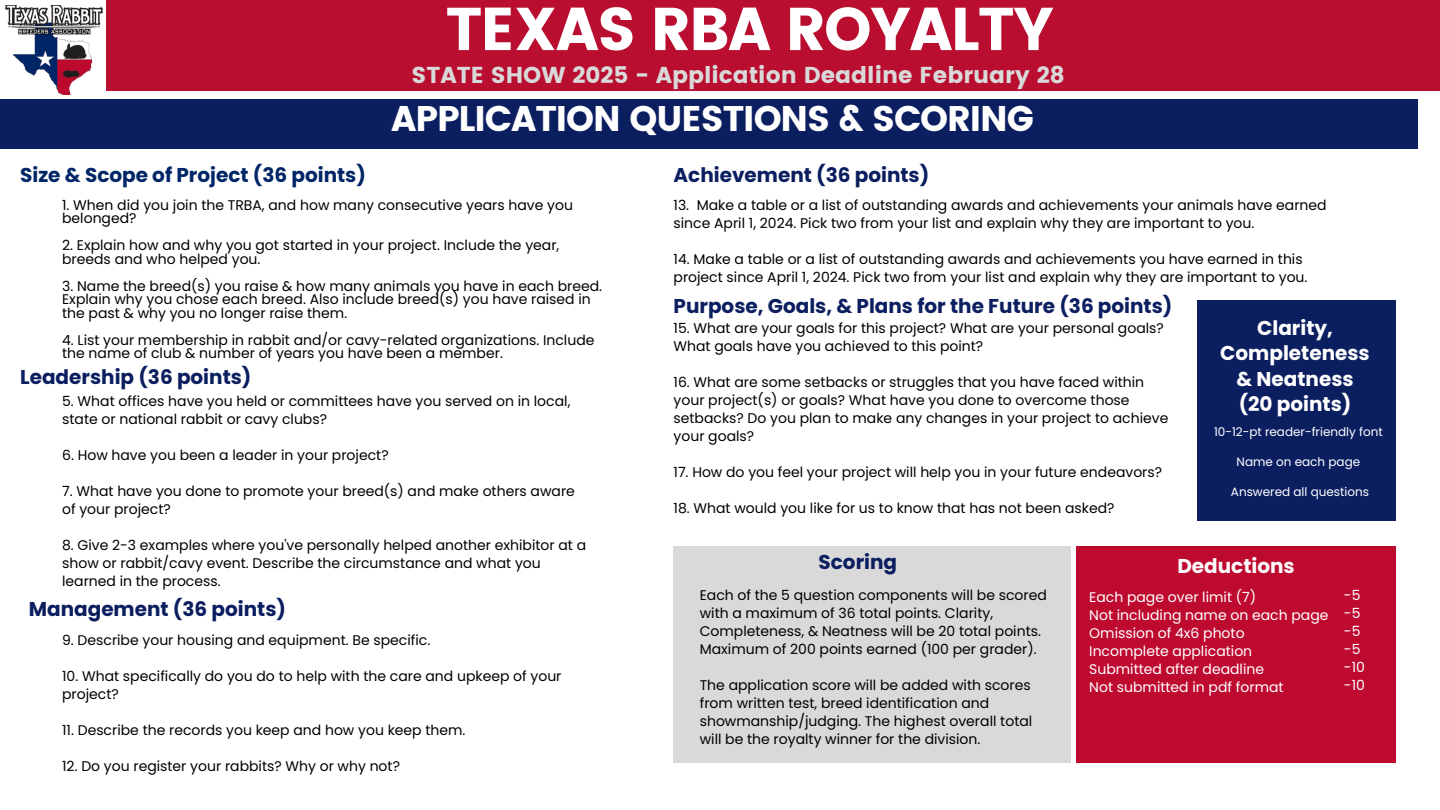
<style>
.page{position:relative;width:1440px;height:810px;background:#fff}
.page>*{position:absolute;margin:0;border:0;box-sizing:border-box;transform-origin:0 0}
.t1{font:60.4px "Poppins";letter-spacing:-.03em;color:#fff}
.t2{font:35.6px "Poppins";letter-spacing:-.03em;color:#fff}
.t3{font:23px "Poppins";color:#d9d9d9}
.t4{font:700 20px "Poppins";color:#0b1e60}
.t5{font:700 20px/25.5px "Poppins";color:#fff;text-align:center}
.t6{font:700 20px "Poppins";color:#002667}
.t7{font:700 20px "Poppins";color:#fbfbfb}
.t8{font:14px/18px "Poppins";color:#000}
.t9{font:14px/18px "Poppins";color:#fff}
.t10{font:12px "Poppins";color:#fff}
</style>
<div class="page">
<div style="left:0;top:99px;width:1417px;height:50px;background:#0b1e60"></div>
<div style="left:106px;top:0;width:1334px;height:90px;background:#b90e30"></div>
<div style="left:674px;top:547px;width:397px;height:216px;background:#d9d9d9"></div>
<img style="left:5px;top:6px;width:98px;height:89px">
<div style="left:1077px;top:547px;width:319px;height:216px;background:#be0a2f"></div>
<div style="left:1197px;top:300px;width:199px;height:221px;background:#0b1e60"></div>
<h3 class="t1" style="left:446px;top:-6px;width:610px">TEXAS RBA ROYALTY</h3>
<h1 class="t3" style="left:412px;top:61px;width:655px">STATE SHOW 2025 - Application Deadline February 28</h1>
<p class="t6" style="left:20px;top:161px;width:347px">Size &amp; Scope of Project (36 points)</p>
<h2 class="t2" style="left:391px;top:98px;width:644px">APPLICATION QUESTIONS &amp; SCORING</h2>
<h5 class="t4" style="left:674px;top:161px;width:257px">Achievement (36 points)</h5>
<h4 class="t8" style="left:62px;top:198px;width:512px;line-height:13.5px">1. When did you join the TRBA, and how many consecutive years have you belonged?</h4>
<h5 class="t8" style="left:62px;top:239px;width:499px;line-height:13.5px">2. Explain how and why you got started in your project. Include the year, breeds and who helped you.</h5>
<h5 class="t8" style="left:62px;top:279px;width:542px;line-height:13.5px">3. Name the breed(s) you raise &amp; how many animals you have in each breed.<br>Explain why you chose each breed. Also include breed(s) you have raised in the past &amp; why you no longer raise them.</h5>
<h5 class="t8" style="left:62px;top:333px;width:534px;line-height:13.5px">4. List your membership in rabbit and/or cavy-related organizations. Include the name of club &amp; number of years you have been a member.</h5>
<h5 class="t8" style="left:62px;top:392px;width:510px">5. What offices have you held or committees have you served on in local, state or national rabbit or cavy clubs?</h5>
<h4 class="t8" style="left:62px;top:446px;width:328px">6. How have you been a leader in your project?</h4>
<h5 class="t8" style="left:62px;top:482px;width:514px">7. What have you done to promote your breed(s) and make others aware of your project?</h5>
<h5 class="t8" style="left:62px;top:536px;width:526px">8. Give 2-3 examples where you've personally helped another exhibitor at a show or rabbit/cavy event. Describe the circumstance and what you learned in the process.</h5>
<h5 class="t4" style="left:20px;top:363px;width:233px">Leadership (36 points)</h5>
<h5 class="t4" style="left:29px;top:595px;width:259px">Management (36 points)</h5>
<h4 class="t8" style="left:62px;top:631px;width:370px">9. Describe your housing and equipment. Be specific.</h4>
<h5 class="t8" style="left:62px;top:667px;width:501px">10. What specifically do you do to help with the care and upkeep of your project?</h5>
<h5 class="t8" style="left:62px;top:721px;width:405px">11. Describe the records you keep and how you keep them.</h5>
<h5 class="t8" style="left:62px;top:757px;width:339px">12. Do you register your rabbits? Why or why not?</h5>
<h5 class="t8" style="left:674px;top:196px;width:655px">13. Make a table or a list of outstanding awards and achievements your animals have earned since April 1, 2024. Pick two from your list and explain why they are important to you.</h5>
<h5 class="t8" style="left:674px;top:250px;width:635px">14. Make a table or a list of outstanding awards and achievements you have earned in this project since April 1, 2024. Pick two from your list and explain why they are important to you.</h5>
<h4 class="t4" style="left:674px;top:292px;width:500px">Purpose, Goals, &amp; Plans for the Future (36 points)</h4>
<h5 class="t8" style="left:674px;top:319px;width:492px">15. What are your goals for this project? What are your personal goals?<br>What goals have you achieved to this point?</h5>
<h4 class="t8" style="left:674px;top:373px;width:496px">16. What are some setbacks or struggles that you have faced within your project(s) or goals? What have you done to overcome those setbacks? Do you plan to make any changes in your project to achieve your goals?</h4>
<h5 class="t8" style="left:674px;top:463px;width:490px">17. How do you feel your project will help you in your future endeavors?</h5>
<h5 class="t8" style="left:674px;top:499px;width:443px">18. What would you like for us to know that has not been asked?</h5>
<p class="t5" style="left:1220px;top:315px;width:151px">Clarity,<br>Completeness &amp; Neatness (20 points)</p>
<h4 class="t10" style="left:1214px;top:424px;width:170px">10-12-pt reader-friendly font</h4>
<p class="t10" style="left:1237px;top:454px;width:125px">Name on each page</p>
<p class="t10" style="left:1231px;top:484px;width:140px">Answered all questions</p>
<h5 class="t4" style="left:819px;top:548px;width:80px">Scoring</h5>
<h5 class="t8" style="left:700px;top:586px;width:349px">Each of the 5 question components will be scored with a maximum of 36 total points. Clarity, Completeness, &amp; Neatness will be 20 total points.<br>Maximum of 200 points earned (100 per grader).</h5>
<h5 class="t8" style="left:700px;top:676px;width:334px">The application score will be added with scores from written test, breed identification and showmanship/judging. The highest overall total will be the royalty winner for the division.</h5>
<h4 class="t7" style="left:1177px;top:552px;width:119px">Deductions</h4>
<h4 class="t9" style="left:1089px;top:589px;width:241px">Each page over limit (7)<br>Not including name on each page<br>Omission of 4x6 photo<br>Incomplete application<br>Submitted after deadline<br>Not submitted in pdf format</h4>
<h5 class="t9" style="left:1344px;top:586px;width:22px">-5 -5 -5 -5 -10 -10</h5>
</div>
